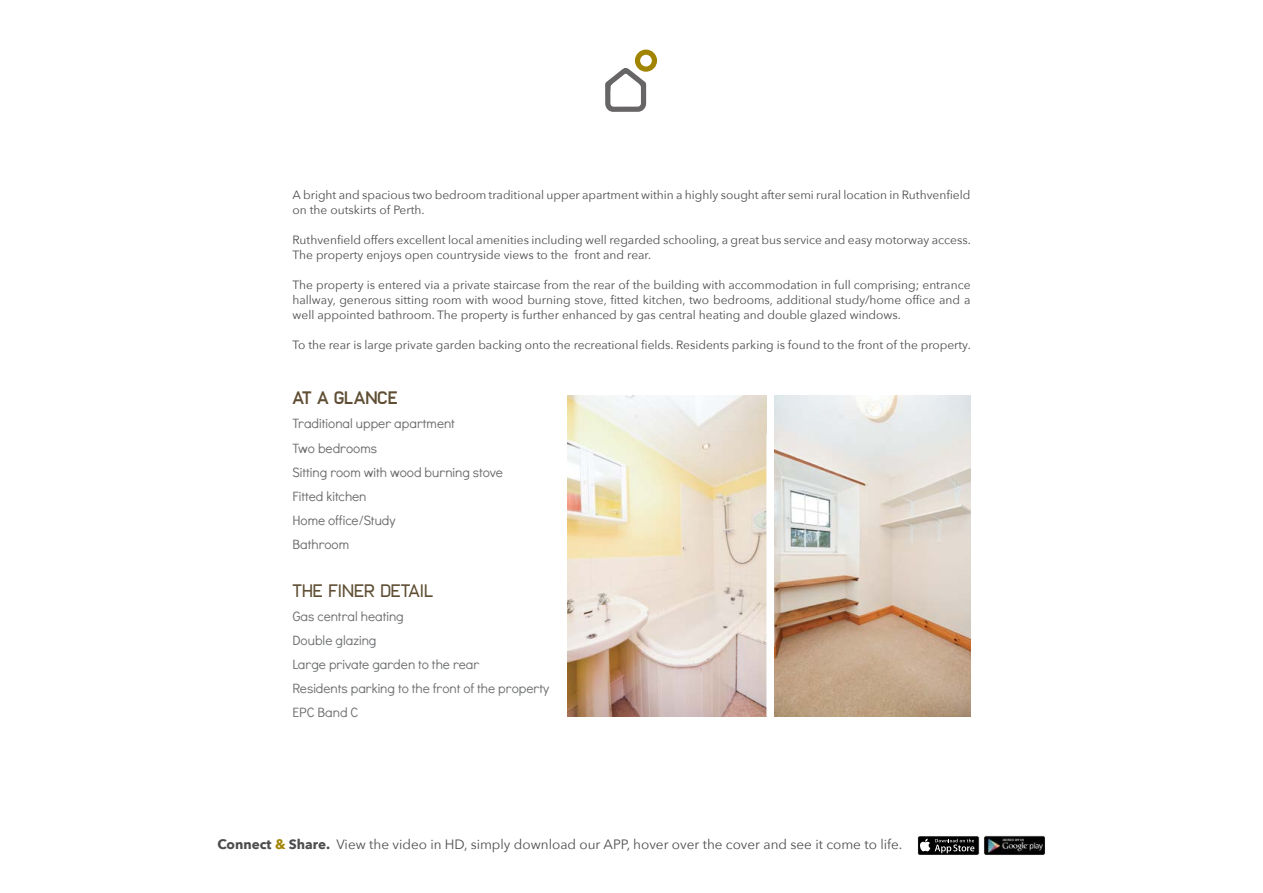
<style>
.page{position:relative;width:1263px;height:893px;background:#fff}
.page>*{position:absolute;margin:0;border:0;box-sizing:border-box;transform-origin:0 0}
.t1{font:18px "Frank";color:#5f4e33}
.t2{font:700 18px "Frank";color:#5f4e33}
.t3{font:13.5px/24px "Didact Gothic";color:#696a6c}
.t4{font:13.5px/24px "Didact Gothic";color:#6a6c6e}
.t5{font:13.5px "Avenir Next";color:#4d4d4f}
.t6{font:12px/15px "Avenir Next";color:#4d4d4f}
.s1{font-weight:700}
.s2{font-weight:700;color:#a28400}
</style>
<div class="page">
<div style="left:635px;top:50px;width:22px;height:22px;border:5px solid #a18400;border-radius:50%"></div>
<svg style="left:605px;top:65px;width:44px;height:47px"></svg>
<img style="left:568px;top:395px;width:198px;height:321px">
<svg style="left:919px;top:836px;width:60px;height:19px"></svg>
<div style="left:917px;top:836px;width:62px;height:19px;border:1px solid #fff;border-radius:2px"></div>
<img style="left:985px;top:836px;width:60px;height:19px">
<div style="left:983px;top:836px;width:62px;height:19px;border:1px solid #fff;border-radius:2px"></div>
<img style="left:774px;top:395px;width:196px;height:321px">
<p class="t6" style="left:292px;top:187px;width:679px">A bright and spacious two bedroom traditional upper apartment within a highly sought after semi rural location in Ruthvenfield on the outskirts of Perth.</p>
<p class="t6" style="left:292px;top:232px;width:680px">Ruthvenfield offers excellent local amenities including well regarded schooling, a great bus service and easy motorway access.<br>The property enjoys open countryside views to the front and rear.</p>
<p class="t6" style="left:292px;top:277px;width:679px;text-align:justify">The property is entered via a private staircase from the rear of the building with accommodation in full comprising; entrance hallway, generous sitting room with wood burning stove, fitted kitchen, two bedrooms, additional study/home office and a well appointed bathroom. The property is further enhanced by gas central heating and double glazed windows.</p>
<p class="t6" style="left:292px;top:337px;width:680px">To the rear is large private garden backing onto the recreational fields. Residents parking is found to the front of the property.</p>
<h1 class="t2" style="left:292px;top:386px;width:106px">AT A GLANCE</h1>
<p class="t3" style="left:292px;top:411px;width:212px">Traditional upper apartment<br>Two bedrooms<br>Sitting room with wood burning stove<br>Fitted kitchen<br>Home office/Study<br>Bathroom</p>
<h1 class="t1" style="left:292px;top:579px;width:143px">THE FINER DETAIL</h1>
<p class="t4" style="left:292px;top:603px;width:258px">Gas central heating<br>Double glazing<br>Large private garden to the rear<br>Residents parking to the front of the property<br>EPC Band C</p>
<p class="t5" style="left:217px;top:833px;width:686px"><span class="s1">Connect</span> <span class="s2">&amp;</span> <span class="s1">Share.</span> View the video in HD, simply download our APP, hover over the cover and see it come to life.</p>
</div>
